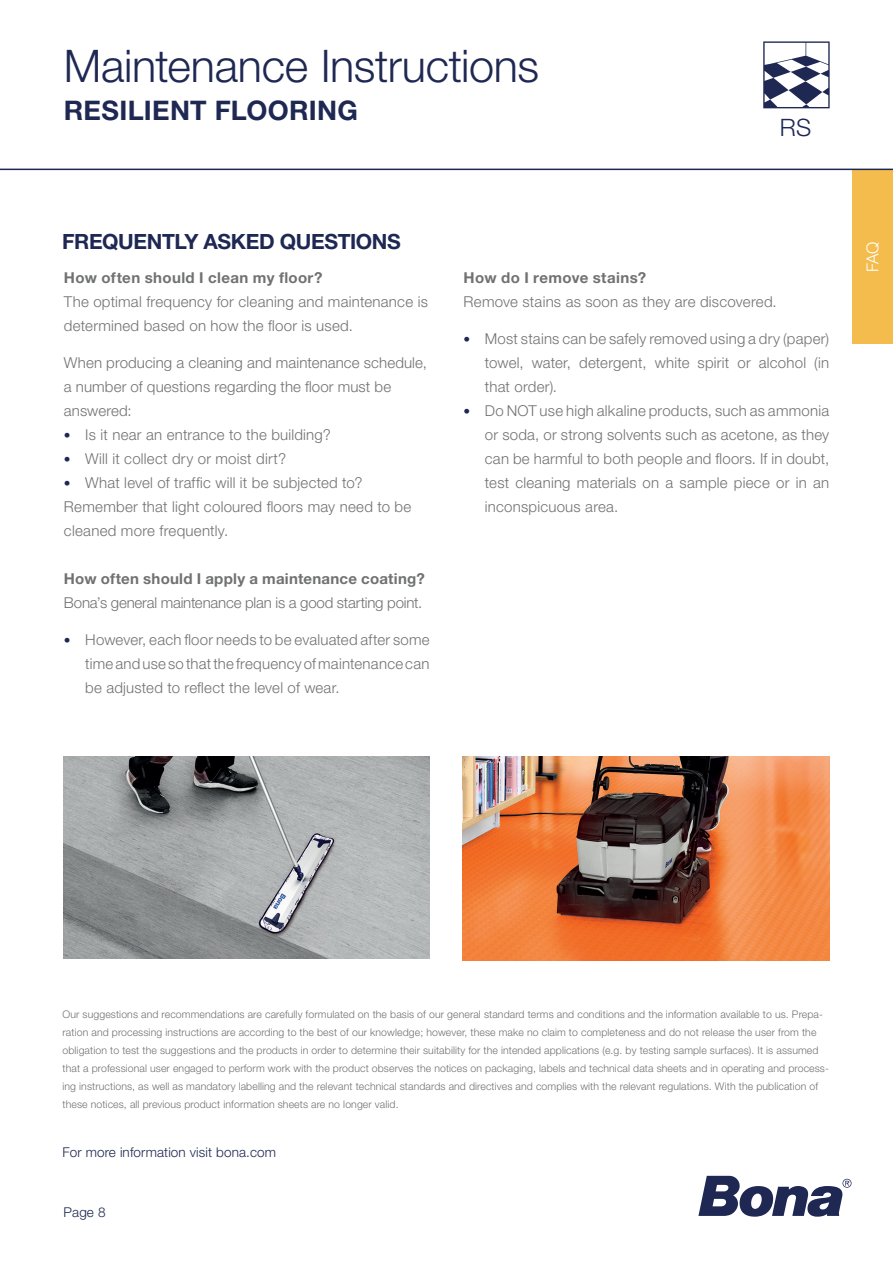
<style>
.page{position:relative;width:893px;height:1263px;background:#fff}
.page>*{position:absolute;margin:0;border:0;box-sizing:border-box;transform-origin:0 0}
.t1{font:300 45px "Helvetica Neue LT Std";letter-spacing:-.01em;color:#1e2853}
.t2{font:700 27px "Helvetica Neue LT Std";letter-spacing:.01em;color:#1e2853}
.t3{font:300 24px "Helvetica Neue LT Std";color:#1e2853}
.t4{font:700 21px "Helvetica Neue LT Std";letter-spacing:-.02em;color:#1e2853}
.Headline_Kapitel{font:300 16.5px "Helvetica Neue LT Pro";color:#fff}
.t5{font:300 15px/24px "Helvetica Neue LT Std";letter-spacing:.015em;color:#707271}
.t6{font:700 15px "Helvetica Neue LT Std";letter-spacing:.02em;color:#707271}
.t7{font:300 15px "Helvetica Neue LT Std";letter-spacing:-.015em;color:#707271}
.t8{font:300 13.5px "Helvetica Neue LT Std";letter-spacing:.01em;color:#1e2853}
.t9{font:300 10.5px/18px "Helvetica Neue LT Std";letter-spacing:.01em;color:#707271}
.s1{font-size:13.5px;color:#1e2853}
</style>
<div class="page">
<div style="left:853px;top:169px;width:40px;height:175px;background:#f4bb4d"></div>
<svg style="left:698px;top:1176px;width:153px;height:41px"></svg>
<img style="left:64px;top:756px;width:365px;height:202px">
<img style="left:463px;top:756px;width:366px;height:204px">
<svg style="left:763px;top:41px;width:67px;height:67px"></svg>
<hr style="left:0;top:169px;width:893px;height:1px;background:#1e2853">
<p class="t1" style="left:64px;top:39px;width:477px">Maintenance Instructions</p>
<p class="t2" style="left:64px;top:93px;width:296px">RESILIENT FLOORING</p>
<p class="t3" style="left:780px;top:113px;width:33px">RS</p>
<p class="t4" style="left:62px;top:228px;width:340px">FREQUENTLY ASKED QUESTIONS</p>
<p class="t6" style="left:64px;top:269px;width:260px">How often should I clean my floor?</p>
<p class="t5" style="left:64px;top:290px;width:365px">The optimal frequency for cleaning and maintenance is determined based on how the floor is used.</p>
<p class="t5" style="left:64px;top:350px;width:364px">When producing a cleaning and maintenance schedule, a number of questions regarding the floor must be answered:</p>
<p class="t5" style="left:64px;top:422px;width:268px"><span class="s1">•</span> Is it near an entrance to the building?</p>
<p class="t5" style="left:64px;top:446px;width:224px"><span class="s1">•</span> Will it collect dry or moist dirt?</p>
<p class="t5" style="left:64px;top:470px;width:300px"><span class="s1">•</span> What level of traffic will it be subjected to?</p>
<p class="t5" style="left:64px;top:494px;width:349px">Remember that light coloured floors may need to be cleaned more frequently.</p>
<p class="t6" style="left:64px;top:569px;width:362px">How often should I apply a maintenance coating?</p>
<p class="t7" style="left:64px;top:594px;width:360px">Bona’s general maintenance plan is a good starting point.</p>
<p class="t5" style="left:85px;top:627px;width:346px;text-align:justify;text-indent:-21px"><span class="s1">•</span> However, each floor needs to be evaluated after some time and use so that the frequency of maintenance can be adjusted to reflect the level of wear.</p>
<p class="t6" style="left:464px;top:269px;width:184px">How do I remove stains?</p>
<p class="t5" style="left:464px;top:290px;width:315px">Remove stains as soon as they are discovered.</p>
<p class="t5" style="left:485px;top:326px;width:346px;text-align:justify;text-indent:-21px"><span class="s1">•</span> Most stains can be safely removed using a dry (paper) towel, water, detergent, white spirit or alcohol (in that order).</p>
<p class="t5" style="left:485px;top:398px;width:346px;text-align:justify;text-indent:-21px"><span class="s1">•</span> Do NOT use high alkaline products, such as ammonia or soda, or strong solvents such as acetone, as they can be harmful to both people and floors. If in doubt, test cleaning materials on a sample piece or in an inconspicuous area.</p>
<p class="Headline_Kapitel" style="left:862px;top:272px;width:32px;rotate:-90deg">FAQ</p>
<p class="t9" style="left:63px;top:1005px;width:768px">Our suggestions and recommendations are carefully formulated on the basis of our general standard terms and conditions and the information available to us. Prepa&shy;ration and processing instructions are according to the best of our knowledge; however, these make no claim to completeness and do not release the user from the obligation to test the suggestions and the products in order to determine their suitability for the intended applications (e.g. by testing sample surfaces). It is assumed that a professional user engaged to perform work with the product observes the notices on packaging, labels and technical data sheets and in operating and process&shy;ing instructions, as well as mandatory labelling and the relevant technical standards and directives and complies with the relevant regulations. With the publication of these notices, all previous product information sheets are no longer valid.</p>
<p class="t8" style="left:63px;top:1144px;width:215px">For more information visit bona.com</p>
<p class="t8" style="left:64px;top:1203px;width:43px">Page 8</p>
</div>
